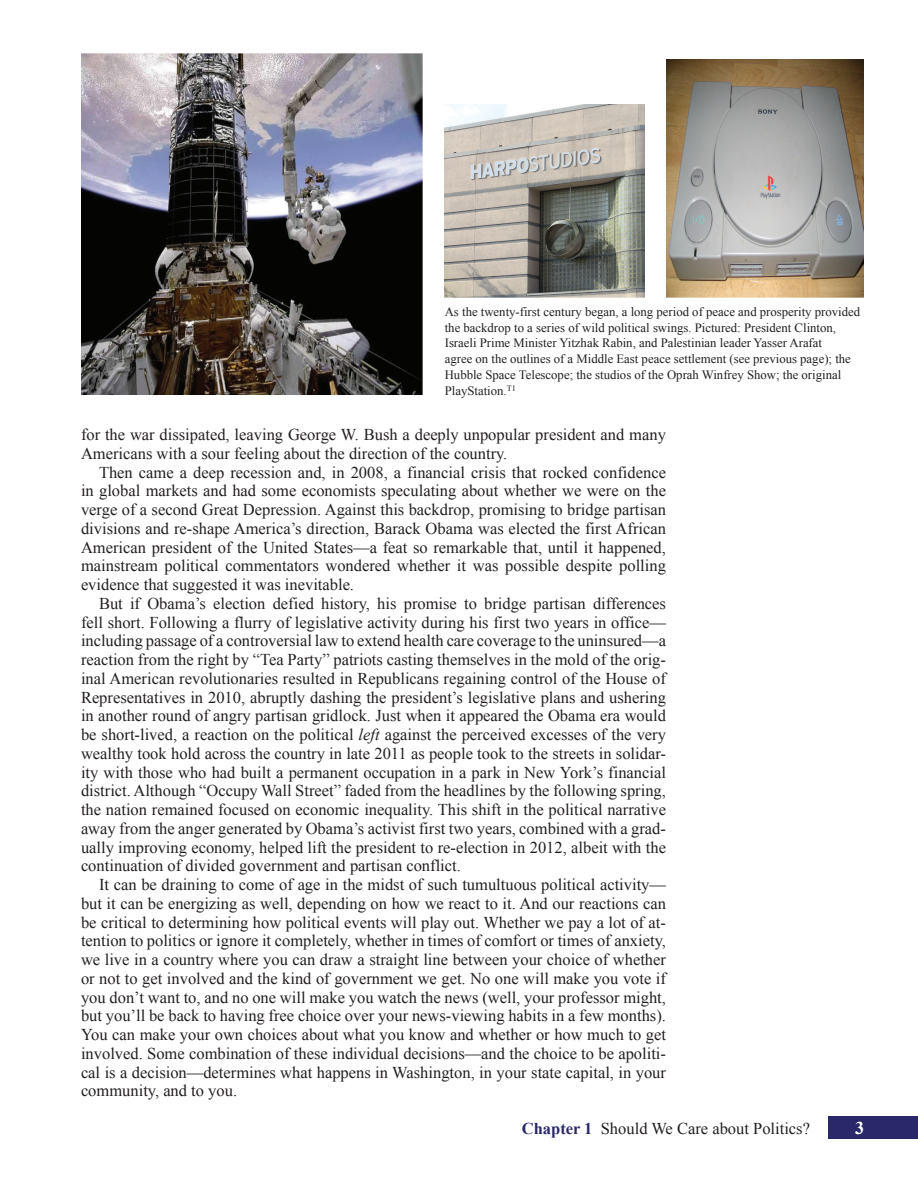
<style>
.page{position:relative;width:918px;height:1188px;background:#fff}
.page>*{position:absolute;margin:0;border:0;box-sizing:border-box;transform-origin:0 0}
.t1{font:700 18px "Times New Roman";color:#fff}
.tx{font:16.5px/18.8px "Times New Roman";color:#231f20;text-align:justify}
.pc{font:12.75px/15.8px "Times New Roman";color:#231f20}
.s1{font-style:italic}
.s2{font-weight:700;color:#2a276a}
</style>
<div class="page">
<div style="left:828px;top:1116px;width:90px;height:23px;background:#2a276a"></div>
<img style="left:81px;top:54px;width:342px;height:341px">
<img style="left:445px;top:105px;width:199px;height:193px">
<img style="left:666px;top:59px;width:198px;height:239px">
<p class="pc" style="left:445px;top:303px;width:417px">As the twenty-first century began, a long period of peace and prosperity provided the backdrop to a series of wild political swings. Pictured: President Clinton, Israeli Prime Minister Yitzhak Rabin, and Palestinian leader Yasser Arafat<br>agree on the outlines of a Middle East peace settlement (see previous page); the Hubble Space Telescope; the studios of the Oprah Winfrey Show; the original PlayStation.<sup>T1</sup></p>
<p class="tx" style="left:81px;top:425px;width:586px">for the war dissipated, leaving George W. Bush a deeply unpopular president and many<br>Americans with a sour feeling about the direction of the country.</p>
<p class="tx" style="left:81px;top:462px;width:587px;text-indent:18px">Then came a deep recession and, in 2008, a financial crisis that rocked confidence in global markets and had some economists speculating about whether we were on the verge of a second Great Depression. Against this backdrop, promising to bridge partisan divisions and re-shape America’s direction, Barack Obama was elected the first African American president of the United States—a feat so remarkable that, until it happened, mainstream political commentators wondered whether it was possible despite polling evidence that suggested it was inevitable.</p>
<p class="tx" style="left:81px;top:594px;width:587px;text-indent:18px">But if Obama’s election defied history, his promise to bridge partisan differences fell short. Following a flurry of legislative activity during his first two years in office— including passage of a controversial law to extend health care coverage to the uninsured—a reaction from the right by “Tea Party” patriots casting themselves in the mold of the orig&shy;inal American revolutionaries resulted in Republicans regaining control of the House of Representatives in 2010, abruptly dashing the president’s legislative plans and ushering in another round of angry partisan gridlock. Just when it appeared the Obama era would be short-lived, a reaction on the political <span class="s1">left</span> against the perceived excesses of the very wealthy took hold across the country in late 2011 as people took to the streets in solidar&shy;ity with those who had built a permanent occupation in a park in New York’s financial district. Although “Occupy Wall Street” faded from the headlines by the following spring, the nation remained focused on economic inequality. This shift in the political narrative away from the anger generated by Obama’s activist first two years, combined with a grad&shy;ually improving economy, helped lift the president to re-election in 2012, albeit with the continuation of divided government and partisan conflict.</p>
<p class="tx" style="left:81px;top:875px;width:587px;text-indent:18px">It can be draining to come of age in the midst of such tumultuous political activity— but it can be energizing as well, depending on how we react to it. And our reactions can be critical to determining how political events will play out. Whether we pay a lot of at&shy;tention to politics or ignore it completely, whether in times of comfort or times of anxiety, we live in a country where you can draw a straight line between your choice of whether or not to get involved and the kind of government we get. No one will make you vote if you don’t want to, and no one will make you watch the news (well, your professor might, but you’ll be back to having free choice over your news-viewing habits in a few months).<br>You can make your own choices about what you know and whether or how much to get involved. Some combination of these individual decisions—and the choice to be apoliti&shy;cal is a decision—determines what happens in Washington, in your state capital, in your community, and to you.</p>
<p class="tx" style="left:522px;top:1118px;width:290px"><span class="s2">Chapter 1</span> Should We Care about Politics?</p>
<p class="t1" style="left:855px;top:1115px;width:10px">3</p>
</div>
